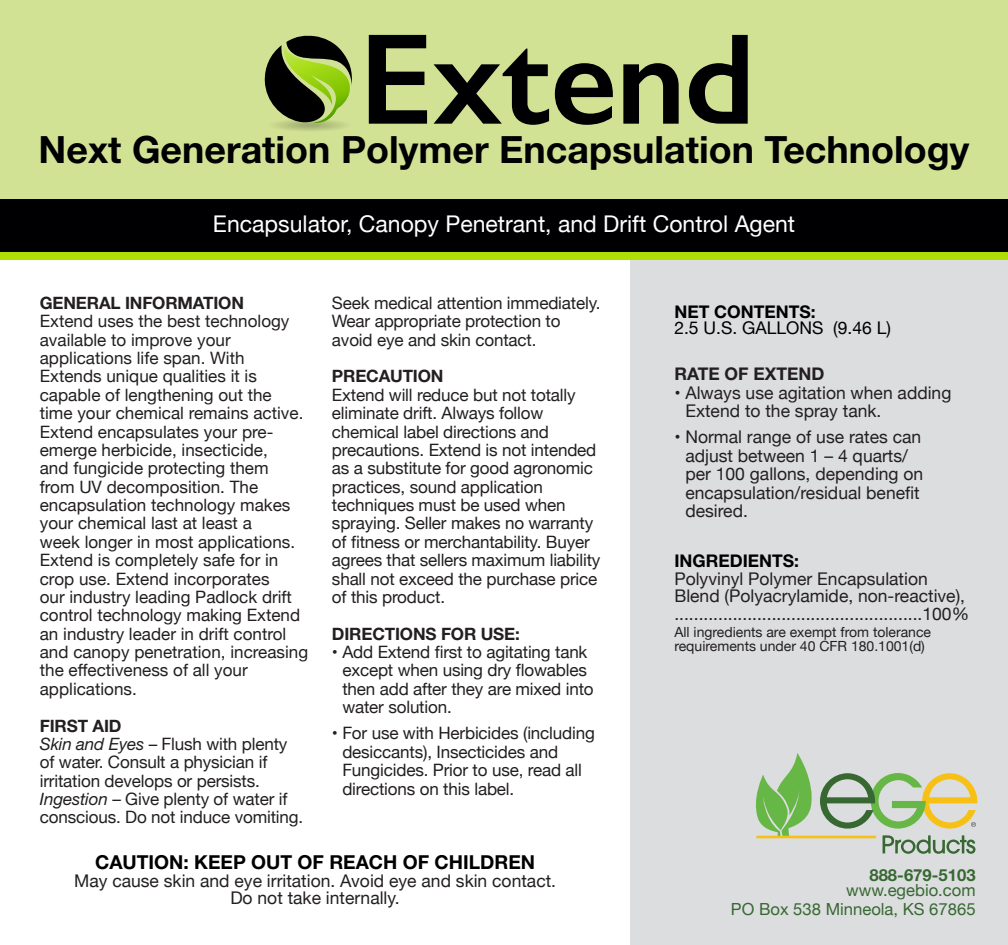
<style>
.page{position:relative;width:1008px;height:945px;background:#fff}
.page>*{position:absolute;margin:0;border:0;box-sizing:border-box;transform-origin:0 0}
.t1{font:700 37.62px "Helvetica Neue";color:#000002}
.t2{font:23.1px "Helvetica Neue";color:#fff}
.t3{font:700 19.25px "Helvetica Neue";color:#000002}
.t4{font:17.5px/18.4px "Helvetica Neue";color:#231f20}
.t5{font:700 17.5px "Helvetica Neue";color:#000002}
.t6{font:17.5px "Helvetica Neue";color:#000002}
.t7{font:700 17.5px "Helvetica Neue";color:#231f20}
.t8{font:17.15px/18.4px "Helvetica Neue";letter-spacing:-.01em;color:#231f20}
.t9{font:700 17.15px "Helvetica Neue";letter-spacing:-.01em;color:#231f20}
.t10{font:16.62px "Helvetica Neue";color:#376832}
.t11{font:700 16.62px "Helvetica Neue";color:#376832}
.t12{font:14px "Helvetica Neue";color:#231f20}
.s1{font-style:italic}
</style>
<div class="page">
<div style="left:0;top:0;width:1008px;height:256px;background:#d2e294"></div>
<div style="left:0;top:199px;width:1008px;height:53px;background:#000002"></div>
<div style="left:0;top:253px;width:1008px;height:7px;background:#afde06"></div>
<div style="left:630px;top:260px;width:378px;height:685px;background:#dcdddf"></div>
<div style="left:268px;top:119px;width:84px;height:13px;background:#cddd91;border-radius:50%"></div>
<div style="left:272px;top:120px;width:76px;height:11px;background:#c9d98e;border-radius:50%"></div>
<div style="left:274px;top:120px;width:72px;height:11px;background:#c5d48b;border-radius:50%"></div>
<div style="left:281px;top:121px;width:58px;height:9px;background:#bcca84;border-radius:50%"></div>
<div style="left:286px;top:122px;width:48px;height:7px;background:#b8c682;border-radius:50%"></div>
<div style="left:288px;top:122px;width:44px;height:7px;background:#b4c27f;border-radius:50%"></div>
<div style="left:290px;top:122px;width:40px;height:6px;background:#b1be7c;border-radius:50%"></div>
<div style="left:294px;top:123px;width:31px;height:5px;background:#adbb7a;border-radius:50%"></div>
<hr style="left:295px;top:123px;width:30px;height:4px;background:#a8b576;border-radius:50%">
<hr style="left:299px;top:124px;width:22px;height:3px;background:#cfcfcf;border-radius:50%">
<hr style="left:301px;top:124px;width:18px;height:3px;background:#c9c9c9;border-radius:50%">
<svg style="left:369px;top:35px;width:379px;height:90px"></svg>
<svg style="left:264px;top:35px;width:88px;height:91px"></svg>
<svg style="left:755px;top:753px;width:222px;height:101px"></svg>
<p class="t1" style="left:39px;top:127px;width:932px">Next Generation Polymer Encapsulation Technology</p>
<p class="t2" style="left:213px;top:208px;width:584px">Encapsulator, Canopy Penetrant, and Drift Control Agent</p>
<p class="t9" style="left:40px;top:292px;width:206px">GENERAL INFORMATION</p>
<p class="t8" style="left:40px;top:313px;width:270px">Extend uses the best technology available to improve your applications life span. With<br>Extends unique qualities it is capable of lengthening out the time your chemical remains active.<br>Extend encapsulates your pre&shy;emerge herbicide, insecticide,<br>and fungicide protecting them<br>from UV decomposition. The encapsulation technology makes your chemical last at least a<br>week longer in most applications.<br>Extend is completely safe for in crop use. Extend incorporates<br>our industry leading Padlock drift control technology making Extend an industry leader in drift control and canopy penetration, increasing the effectiveness of all your applications.</p>
<p class="t9" style="left:40px;top:715px;width:83px">FIRST AID</p>
<p class="t8" style="left:40px;top:736px;width:265px"><span class="s1">Skin and Eyes</span> – Flush with plenty of water. Consult a physician if irritation develops or persists.<br><span class="s1">Ingestion</span> – Give plenty of water if conscious. Do not induce vomiting.</p>
<p class="t8" style="left:332px;top:295px;width:270px">Seek medical attention immediately.<br>Wear appropriate protection to avoid eye and skin contact.</p>
<p class="t9" style="left:332px;top:366px;width:113px">PRECAUTION</p>
<p class="t8" style="left:332px;top:387px;width:270px">Extend will reduce but not totally eliminate drift. Always follow chemical label directions and precautions. Extend is not intended as a substitute for good agronomic practices, sound application techniques must be used when spraying. Seller makes no warranty of fitness or merchantability. Buyer agrees that sellers maximum liability shall not exceed the purchase price of this product.</p>
<p class="t9" style="left:332px;top:623px;width:189px">DIRECTIONS FOR USE:</p>
<p class="t8" style="left:342px;top:644px;width:253px;text-indent:-10px">• Add Extend first to agitating tank except when using dry flowables then add after they are mixed into water solution.</p>
<p class="t8" style="left:342px;top:725px;width:254px;text-indent:-10px">• For use with Herbicides (including desiccants), Insecticides and<br>Fungicides. Prior to use, read all directions on this label.</p>
<p class="t3" style="left:95px;top:850px;width:441px">CAUTION: KEEP OUT OF REACH OF CHILDREN</p>
<p class="t4" style="left:74px;top:873px;width:484px;line-height:17.5px;text-align:center">May cause skin and eye irritation. Avoid eye and skin contact.<br>Do not take internally.</p>
<p class="t5" style="left:674px;top:301px;width:143px">NET CONTENTS:</p>
<p class="t6" style="left:674px;top:315px;width:218px">2.5 U.S. GALLONS (9.46 L)</p>
<p class="t7" style="left:674px;top:363px;width:152px">RATE OF EXTEND</p>
<p class="t4" style="left:685px;top:384px;width:268px;text-indent:-11px">• Always use agitation when adding<br>Extend to the spray tank.</p>
<p class="t4" style="left:685px;top:429px;width:239px;text-indent:-11px">• Normal range of use rates can adjust between 1 – 4 quarts/ per 100 gallons, depending on encapsulation/residual benefit desired.</p>
<p class="t5" style="left:674px;top:550px;width:126px">INGREDIENTS:</p>
<p class="t4" style="left:674px;top:571px;width:292px;line-height:17.5px">Polyvinyl Polymer Encapsulation<br>Blend (Polyacrylamide, non-reactive),</p>
<p class="t4" style="left:674px;top:605px;width:296px">...................................................100%</p>
<p class="t12" style="left:674px;top:622px;width:258px">All ingredients are exempt from tolerance</p>
<p class="t12" style="left:674px;top:636px;width:252px">requirements under 40 CFR 180.1001(d)</p>
<p class="t11" style="left:869px;top:865px;width:108px">888-679-5103</p>
<p class="t10" style="left:846px;top:879px;width:131px">www.egebio.com</p>
<p class="t10" style="left:731px;top:897px;width:246px">PO Box 538 Minneola, KS 67865</p>
</div>
